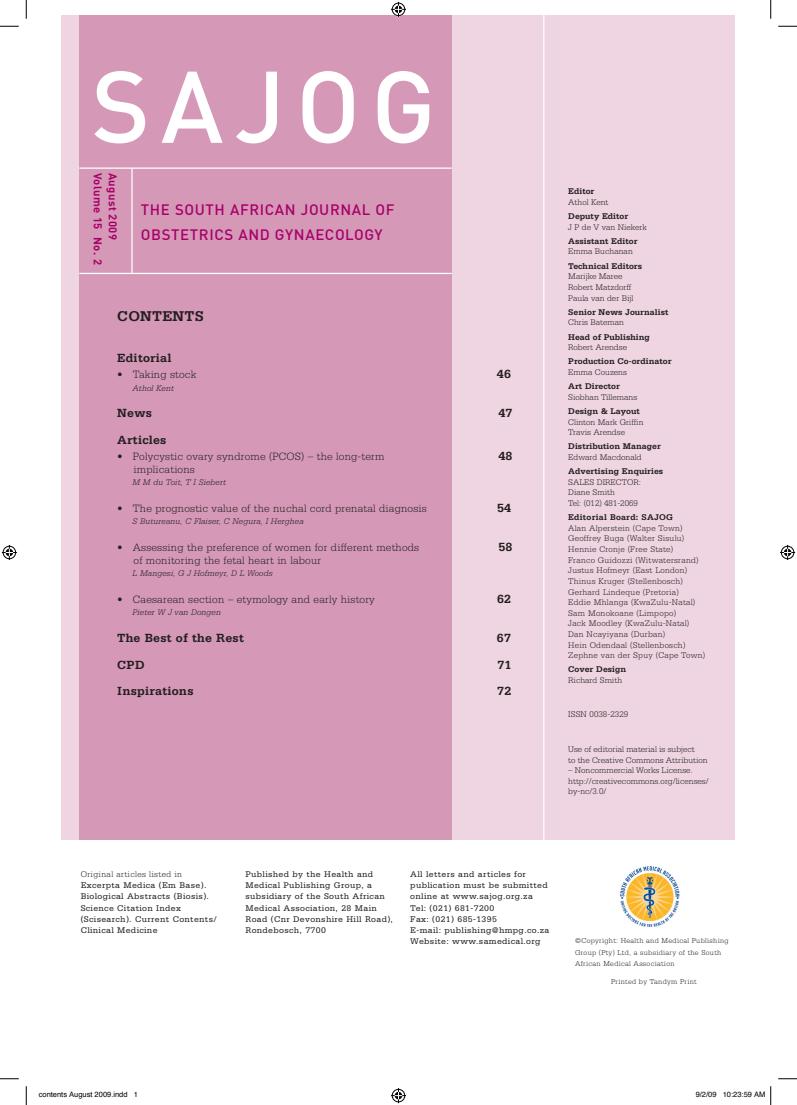
<style>
.page{position:relative;width:797px;height:1105px;background:#fff}
.page>*{position:absolute;margin:0;border:0;box-sizing:border-box;transform-origin:0 0}
.t1{font:500 100px "DIN";letter-spacing:.105em;color:#fff}
.t2{font:500 15px/25px "DIN";letter-spacing:.04em;color:#a70169}
.t3{font:700 15px "Serifa";letter-spacing:.015em;color:#231f20}
.t4{font:700 12.5px "Serifa";letter-spacing:.015em;color:#231f20}
.t5{font:300 11.25px "Serifa";letter-spacing:.015em;color:#231f20}
.t6{font:700 11.25px/15px "DIN";letter-spacing:.04em;color:#a70169}
.t7{font:8.75px/11.2px "Serifa";letter-spacing:.04em;color:#231f20}
.t8{font:300 8.75px/10.6px "Serifa";color:#231f20}
.t9{font:300 8.75px/10.6px "Serifa";letter-spacing:.025em;color:#231f20}
.t10{font:700 8.75px "Serifa";color:#231f20}
.t11{font:italic 300 8.75px "Serifa";letter-spacing:.015em;color:#231f20}
.t12{font:300 8.75px "Serifa";letter-spacing:.04em;color:#231f20}
.t13{font:700 8.75px "Serifa";letter-spacing:.025em;color:#231f20}
.t14{font:300 7.5px/11.2px "Serifa";letter-spacing:.04em;color:#231f20}
.t15{font:7.5px "Helvetica";color:#000}
</style>
<div class="page">
<div style="left:62px;top:16px;width:673px;height:824px;background:#efd5e1"></div>
<img style="left:620px;top:867px;width:60px;height:61px">
<div style="left:79px;top:16px;width:372px;height:824px;background:#d599b7"></div>
<hr style="left:79px;top:167px;width:372px;height:2px;background:#fff">
<hr style="left:79px;top:273px;width:372px;height:1px;background:#fff">
<hr style="left:131px;top:169px;width:2px;height:105px;background:#fff">
<hr style="left:543px;top:16px;width:1px;height:835px;background:#fff">
<svg style="left:0;top:25px;width:19px;height:2px"></svg>
<svg style="left:778px;top:25px;width:19px;height:2px"></svg>
<svg style="left:0;top:1078px;width:19px;height:1px"></svg>
<svg style="left:778px;top:1078px;width:19px;height:1px"></svg>
<svg style="left:25px;top:0;width:2px;height:19px"></svg>
<svg style="left:25px;top:1086px;width:2px;height:19px"></svg>
<svg style="left:770px;top:0;width:1px;height:19px"></svg>
<svg style="left:391px;top:2px;width:15px;height:15px"></svg>
<svg style="left:391px;top:1088px;width:15px;height:15px"></svg>
<svg style="left:2px;top:545px;width:15px;height:15px"></svg>
<svg style="left:780px;top:545px;width:15px;height:15px"></svg>
<svg style="left:770px;top:1086px;width:1px;height:19px"></svg>
<h1 class="t1" style="left:91px;top:43px;width:346px">SAJOG</h1>
<p class="t6" style="left:121px;top:173px;width:94px;rotate:90deg">August 2009<br>Volume 15 No. 2</p>
<h2 class="t2" style="left:141px;top:196px;width:255px">THE SOUTH AFRICAN JOURNAL OF<br>OBSTETRICS AND GYNAECOLOGY</h2>
<h2 class="t3" style="left:117px;top:308px;width:88px">CONTENTS</h2>
<h3 class="t4" style="left:117px;top:351px;width:56px">Editorial</h3>
<p class="t5" style="left:117px;top:368px;width:81px">• Taking stock</p>
<h3 class="t4" style="left:497px;top:367px;width:16px">46</h3>
<p class="t11" style="left:132px;top:383px;width:43px">Athol Kent</p>
<h3 class="t4" style="left:117px;top:406px;width:36px">News</h3>
<h3 class="t4" style="left:498px;top:406px;width:16px">47</h3>
<h3 class="t4" style="left:117px;top:433px;width:51px">Articles</h3>
<p class="t5" style="left:117px;top:450px;width:269px">• Polycystic ovary syndrome (PCOS) – the long-term</p>
<h3 class="t4" style="left:498px;top:449px;width:16px">48</h3>
<p class="t5" style="left:134px;top:463px;width:63px">implications</p>
<p class="t11" style="left:132px;top:477px;width:95px">M M du Toit, T I Siebert</p>
<p class="t5" style="left:117px;top:502px;width:311px">• The prognostic value of the nuchal cord prenatal diagnosis</p>
<h3 class="t4" style="left:497px;top:500px;width:16px">54</h3>
<p class="t11" style="left:132px;top:517px;width:173px">S Butureanu, C Flaiser, C Negura, I Herghea</p>
<p class="t5" style="left:117px;top:541px;width:303px">• Assessing the preference of women for different methods</p>
<h3 class="t4" style="left:498px;top:540px;width:16px">58</h3>
<p class="t5" style="left:134px;top:554px;width:189px">of monitoring the fetal heart in labour</p>
<p class="t11" style="left:132px;top:568px;width:142px">L Mangesi, G J Hofmeyr, D L Woods</p>
<p class="t5" style="left:117px;top:593px;width:259px">• Caesarean section – etymology and early history</p>
<h3 class="t4" style="left:497px;top:591px;width:16px">62</h3>
<p class="t11" style="left:132px;top:607px;width:90px">Pieter W J van Dongen</p>
<h3 class="t4" style="left:117px;top:630px;width:128px">The Best of the Rest</h3>
<h3 class="t4" style="left:497px;top:630px;width:16px">67</h3>
<h3 class="t4" style="left:117px;top:657px;width:29px">CPD</h3>
<h3 class="t4" style="left:497px;top:657px;width:16px">71</h3>
<h3 class="t4" style="left:117px;top:684px;width:78px">Inspirations</h3>
<h3 class="t4" style="left:497px;top:684px;width:16px">72</h3>
<p class="t10" style="left:568px;top:186px;width:28px">Editor</p>
<p class="t8" style="left:568px;top:197px;width:42px">Athol Kent</p>
<p class="t10" style="left:568px;top:211px;width:62px">Deputy Editor</p>
<p class="t8" style="left:568px;top:221px;width:80px">J P de V van Niekerk</p>
<p class="t10" style="left:568px;top:236px;width:71px">Assistant Editor</p>
<p class="t8" style="left:568px;top:246px;width:66px">Emma Buchanan</p>
<p class="t10" style="left:568px;top:261px;width:75px">Technical Editors</p>
<p class="t8" style="left:568px;top:271px;width:67px">Marijke Maree<br>Robert Matzdorff<br>Paula van der Bijl</p>
<p class="t10" style="left:568px;top:307px;width:102px">Senior News Journalist</p>
<p class="t8" style="left:568px;top:317px;width:57px">Chris Bateman</p>
<p class="t10" style="left:568px;top:331px;width:83px">Head of Publishing</p>
<p class="t8" style="left:568px;top:342px;width:60px">Robert Arendse</p>
<p class="t10" style="left:568px;top:356px;width:105px">Production Co-ordinator</p>
<p class="t8" style="left:568px;top:367px;width:60px">Emma Couzens</p>
<p class="t10" style="left:568px;top:381px;width:53px">Art Director</p>
<p class="t8" style="left:568px;top:391px;width:71px">Siobhan Tillemans</p>
<p class="t10" style="left:568px;top:406px;width:73px">Design &amp; Layout</p>
<p class="t8" style="left:568px;top:416px;width:77px">Clinton Mark Griffin<br>Travis Arendse</p>
<p class="t10" style="left:568px;top:441px;width:94px">Distribution Manager</p>
<p class="t8" style="left:568px;top:452px;width:75px">Edward Macdonald</p>
<p class="t10" style="left:568px;top:466px;width:97px">Advertising Enquiries</p>
<p class="t8" style="left:568px;top:476px;width:74px">SALES DIRECTOR:<br>Diane Smith<br>Tel: (012) 481-2069</p>
<p class="t13" style="left:568px;top:512px;width:106px">Editorial Board: SAJOG</p>
<p class="t9" style="left:568px;top:522px;width:139px">Alan Alperstein (Cape Town)<br>Geoffrey Buga (Walter Sisulu)<br>Hennie Cronje (Free State)<br>Franco Guidozzi (Witwatersrand)<br>Justus Hofmeyr (East London)<br>Thinus Kruger (Stellenbosch)<br>Gerhard Lindeque (Pretoria)<br>Eddie Mhlanga (KwaZulu-Natal)<br>Sam Monokoane (Limpopo)<br>Jack Moodley (KwaZulu-Natal)<br>Dan Ncayiyana (Durban)<br>Hein Odendaal (Stellenbosch)<br>Zephne van der Spuy (Cape Town)</p>
<p class="t10" style="left:568px;top:664px;width:60px">Cover Design</p>
<p class="t8" style="left:568px;top:675px;width:55px">Richard Smith</p>
<p class="t8" style="left:568px;top:709px;width:61px">ISSN 0038-2329</p>
<p class="t8" style="left:568px;top:744px;width:141px">Use of editorial material is subject<br>to the Creative Commons Attribution</p>
<p class="t8" style="left:568px;top:765px;width:142px">– Noncommercial Works License. http://creativecommons.org/licenses/ by-nc/3.0/</p>
<p class="t12" style="left:81px;top:869px;width:103px">Original articles listed in</p>
<p class="t7" style="left:81px;top:880px;width:138px">Excerpta Medica (Em Base).<br>Biological Abstracts (Biosis).<br>Science Citation Index (Scisearch). Current Contents/<br>Clinical Medicine</p>
<p class="t7" style="left:245px;top:868px;width:149px">Published by the Health and<br>Medical Publishing Group, a subsidiary of the South African<br>Medical Association, 28 Main<br>Road (Cnr Devonshire Hill Road),<br>Rondebosch, 7700</p>
<p class="t7" style="left:410px;top:868px;width:141px">All letters and articles for publication must be submitted online at www.sajog.org.za<br>Tel: (021) 681-7200<br>Fax: (021) 685-1395<br>E-mail: publishing@hmpg.co.za<br>Website: www.samedical.org</p>
<p class="t14" style="left:575px;top:935px;width:155px">©Copyright: Health and Medical Publishing<br>Group (Pty) Ltd, a subsidiary of the South<br>African Medical Association</p>
<p class="t14" style="left:611px;top:976px;width:87px">Printed by Tandym Print</p>
<p class="t15" style="left:39px;top:1090px;width:101px">contents August 2009.indd 1</p>
<p class="t15" style="left:695px;top:1090px;width:71px">9/2/09 10:23:59 AM</p>
</div>
